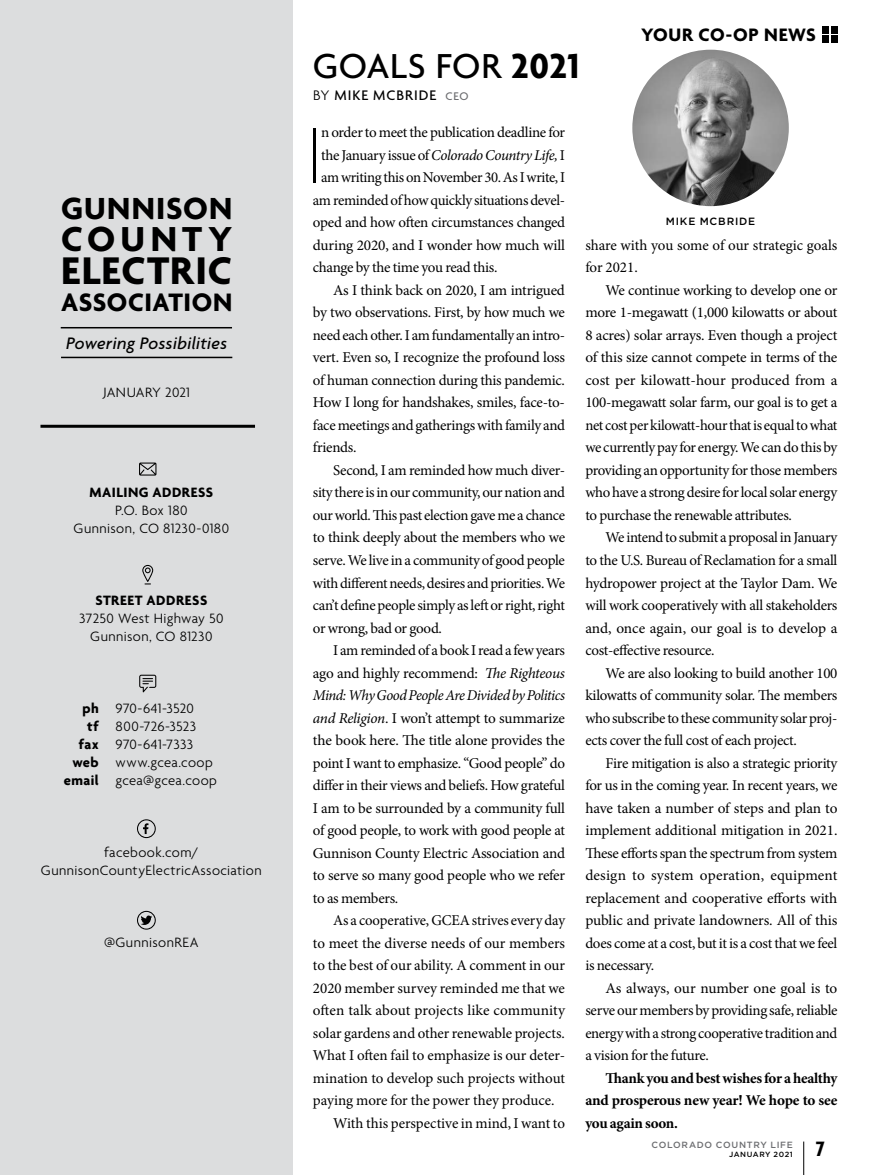
<style>
.page{position:relative;width:878px;height:1175px;background:#fff}
.page>*{position:absolute;margin:0;border:0;box-sizing:border-box;transform-origin:0 0}
.t1{font:100 85.5px "Agenda";color:#000}
.t2{font:700 41.7px "Agenda";letter-spacing:.025em;color:#000}
.t3{font:500 37.5px "Agenda";letter-spacing:.015em;color:#000}
.t4{font:700 37.5px "Agenda";letter-spacing:.135em;color:#000}
.t5{font:700 33px "Agenda";letter-spacing:.035em;color:#000}
.t6{font:700 27.3px "Agenda";letter-spacing:.02em;color:#000}
.t7{font:700 condensed 22.5px "Agenda";color:#000}
.t8{font:700 19.5px "Agenda";letter-spacing:.03em;color:#000}
.t9{font:italic 500 18px "Agenda";letter-spacing:.02em;color:#000}
.t10{font:15px/22.5px "Minion Pro";letter-spacing:-.02em;color:#000;text-align:justify}
.t11{font:15px "Minion Pro";color:#000}
.t12{font:700 15px/22.5px "Minion Pro";letter-spacing:-.02em;color:#000;text-align:justify}
.t13{font:italic 15px "Minion Pro";letter-spacing:-.03em;color:#000}
.t14{font:15px "Minion Pro";letter-spacing:.005em;color:#000}
.t15{font:500 15px "Agenda";letter-spacing:.065em;color:#000}
.t16{font:300 14.7px/18px "Agenda";letter-spacing:.025em;color:#000;text-align:center}
.t17{font:700 14.7px "Agenda";letter-spacing:.035em;color:#000}
.t18{font:500 10.5px "Gotham HTF";letter-spacing:.08em;color:#000}
.t19{font:500 9px "Gotham HTF";letter-spacing:.075em;color:#6d6e71}
.t20{font:500 7.5px "Gotham HTF";letter-spacing:.075em;color:#000}
.s1{font-weight:700}
.s2{font-weight:300}
.s3{font-size:12px;color:#6d6e71}
.s4{font-style:normal}
.s5{font-style:italic}
</style>
<div class="page">
<div style="left:0;top:0;width:293px;height:1174px;background:#dcddde"></div>
<hr style="left:61px;top:327px;width:171px;height:1px;background:#000">
<hr style="left:61px;top:357px;width:171px;height:1px;background:#000">
<hr style="left:40px;top:425px;width:215px;height:3px;background:#000">
<svg style="left:139px;top:462px;width:17px;height:13px"></svg>
<svg style="left:142px;top:565px;width:11px;height:19px"></svg>
<svg style="left:139px;top:674px;width:17px;height:18px"></svg>
<svg style="left:137px;top:819px;width:19px;height:19px"></svg>
<svg style="left:137px;top:910px;width:19px;height:19px"></svg>
<img style="left:632px;top:50px;width:156px;height:156px;border-radius:78px">
<hr style="left:803px;top:1141px;width:1px;height:33px;background:#000">
<div style="left:830px;top:36px;width:7px;height:7px;background:#000"></div>
<div style="left:830px;top:26px;width:7px;height:7px;background:#000"></div>
<div style="left:821px;top:36px;width:7px;height:7px;background:#000"></div>
<div style="left:821px;top:26px;width:7px;height:7px;background:#000"></div>
<h3 class="t5" style="left:61px;top:191px;width:173px">GUNNISON</h3>
<h3 class="t4" style="left:61px;top:219px;width:173px">COUNTY</h3>
<h2 class="t2" style="left:61px;top:248px;width:173px">ELECTRIC</h2>
<h3 class="t6" style="left:61px;top:287px;width:173px">ASSOCIATION</h3>
<p class="t9" style="left:66px;top:333px;width:162px">Powering Possibilities</p>
<p class="t16" style="left:103px;top:384px;width:88px">JANUARY 2021</p>
<p class="t17" style="left:89px;top:484px;width:125px">MAILING ADDRESS</p>
<p class="t16" style="left:74px;top:502px;width:157px">P.O. Box 180<br>Gunnison, CO 81230-0180</p>
<p class="t17" style="left:95px;top:592px;width:113px">STREET ADDRESS</p>
<p class="t16" style="left:79px;top:610px;width:146px">37250 West Highway 50<br>Gunnison, CO 81230</p>
<p class="t16" style="left:64px;top:700px;width:155px"><span class="s1">ph</span> 970-641-3520<br><span class="s1">tf</span> 800-726-3523<br><span class="s1">fax</span> 970-641-7333<br><span class="s1">web</span> www.gcea.coop <span class="s1">email</span> gcea@gcea.coop</p>
<p class="t16" style="left:41px;top:844px;width:222px">facebook.com/<br>GunnisonCountyElectricAssociation</p>
<p class="t16" style="left:104px;top:934px;width:96px">@GunnisonREA</p>
<h3 class="t3" style="left:313px;top:46px;width:267px">GOALS FOR <span class="s1">2021</span></h3>
<p class="t15" style="left:313px;top:88px;width:157px"><span class="s2">BY</span> MIKE MCBRIDE <span class="s3">CEO</span></p>
<h3 class="t8" style="left:641px;top:24px;width:176px">YOUR CO-OP NEWS</h3>
<h1 class="t1" style="left:306px;top:109px;width:19px">I</h1>
<p class="t10" style="left:321px;top:121px;width:245px">n order to meet the publication deadline for</p>
<p class="t13" style="left:321px;top:145px;width:245px"><span class="s4">the January issue of</span> Colorado Country Life, <span class="s4">I</span></p>
<p class="t10" style="left:321px;top:166px;width:245px">am writing this on November 30. As I write, I</p>
<p class="t10" style="left:313px;top:189px;width:254px">am reminded of how quickly situations devel-</p>
<p class="t10" style="left:313px;top:211px;width:254px">oped and how often circumstances changed</p>
<p class="t10" style="left:313px;top:234px;width:253px">during 2020, and I wonder how much will</p>
<p class="t10" style="left:313px;top:256px;width:186px">change by the time you read this.</p>
<p class="t10" style="left:333px;top:279px;width:233px">As I think back on 2020, I am intrigued</p>
<p class="t10" style="left:313px;top:301px;width:253px">by two observations. First, by how much we</p>
<p class="t10" style="left:313px;top:324px;width:254px">need each other. I am fundamentally an intro-</p>
<p class="t10" style="left:313px;top:346px;width:253px">vert. Even so, I recognize the profound loss</p>
<p class="t10" style="left:313px;top:369px;width:254px">of human connection during this pandemic.</p>
<p class="t10" style="left:313px;top:391px;width:253px">How I long for handshakes, smiles, face-to-</p>
<p class="t10" style="left:313px;top:414px;width:254px">face meetings and gatherings with family and</p>
<p class="t10" style="left:313px;top:436px;width:45px">friends.</p>
<p class="t10" style="left:333px;top:459px;width:233px">Second, I am reminded how much diver-</p>
<p class="t10" style="left:313px;top:481px;width:253px">sity there is in our community, our nation and</p>
<p class="t10" style="left:313px;top:504px;width:253px">our world. This past election gave me a chance</p>
<p class="t10" style="left:313px;top:526px;width:254px">to think deeply about the members who we</p>
<p class="t10" style="left:313px;top:549px;width:253px">serve. We live in a community of good people</p>
<p class="t10" style="left:313px;top:571px;width:253px">with different needs, desires and priorities. We</p>
<p class="t10" style="left:313px;top:594px;width:254px">can’t define people simply as left or right, right</p>
<p class="t10" style="left:313px;top:616px;width:130px">or wrong, bad or good.</p>
<p class="t10" style="left:333px;top:639px;width:233px">I am reminded of a book I read a few years</p>
<p class="t10" style="left:313px;top:661px;width:254px">ago and highly recommend: <span class="s5">The Righteous</span></p>
<p class="t13" style="left:313px;top:685px;width:253px">Mind: Why Good People Are Divided by Politics</p>
<p class="t10" style="left:313px;top:706px;width:254px"><span class="s5">and Religion</span>. I won’t attempt to summarize</p>
<p class="t10" style="left:313px;top:729px;width:253px">the book here. The title alone provides the</p>
<p class="t10" style="left:313px;top:751px;width:253px">point I want to emphasize. “Good people” do</p>
<p class="t10" style="left:313px;top:774px;width:254px">differ in their views and beliefs. How grateful</p>
<p class="t10" style="left:313px;top:796px;width:254px">I am to be surrounded by a community full</p>
<p class="t10" style="left:313px;top:819px;width:253px">of good people, to work with good people at</p>
<p class="t10" style="left:313px;top:841px;width:253px">Gunnison County Electric Association and</p>
<p class="t10" style="left:313px;top:864px;width:254px">to serve so many good people who we refer</p>
<p class="t10" style="left:313px;top:886px;width:87px">to as members.</p>
<p class="t10" style="left:333px;top:909px;width:233px">As a cooperative, GCEA strives every day</p>
<p class="t10" style="left:313px;top:931px;width:253px">to meet the diverse needs of our members</p>
<p class="t11" style="left:313px;top:955px;width:253px">to the best of our ability. A comment in our</p>
<p class="t11" style="left:313px;top:977px;width:253px">2020 member survey reminded me that we</p>
<p class="t14" style="left:313px;top:1000px;width:253px">often talk about projects like community</p>
<p class="t10" style="left:313px;top:1021px;width:253px">solar gardens and other renewable projects.</p>
<p class="t10" style="left:313px;top:1044px;width:253px">What I often fail to emphasize is our deter-</p>
<p class="t10" style="left:313px;top:1066px;width:253px">mination to develop such projects without</p>
<p class="t10" style="left:313px;top:1089px;width:243px">paying more for the power they produce.</p>
<p class="t11" style="left:333px;top:1112px;width:233px">With this perspective in mind, I want to</p>
<p class="t18" style="left:665px;top:215px;width:91px">MIKE MCBRIDE</p>
<p class="t10" style="left:585px;top:234px;width:254px">share with you some of our strategic goals for 2021.</p>
<p class="t10" style="left:585px;top:279px;width:254px;text-indent:20px">We continue working to develop one or more 1-megawatt (1,000 kilowatts or about 8 acres) solar arrays. Even though a project of this size cannot compete in terms of the cost per kilowatt-hour produced from a 100-megawatt solar farm, our goal is to get a net cost per kilowatt-hour that is equal to what we currently pay for energy. We can do this by providing an opportunity for those members who have a strong desire for local solar energy to purchase the renewable attributes.</p>
<p class="t10" style="left:585px;top:526px;width:254px;text-indent:20px">We intend to submit a proposal in January to the U.S. Bureau of Reclamation for a small hydropower project at the Taylor Dam. We will work cooperatively with all stakeholders and, once again, our goal is to develop a cost-effective resource.</p>
<p class="t10" style="left:585px;top:661px;width:254px;text-indent:20px">We are also looking to build another 100 kilowatts of community solar. The members who subscribe to these community solar proj&shy;ects cover the full cost of each project.</p>
<p class="t10" style="left:585px;top:751px;width:254px;text-indent:20px">Fire mitigation is also a strategic priority for us in the coming year. In recent years, we have taken a number of steps and plan to implement additional mitigation in 2021.<br>These efforts span the spectrum from system design to system operation, equipment replacement and cooperative efforts with public and private landowners. All of this does come at a cost, but it is a cost that we feel is necessary.</p>
<p class="t10" style="left:585px;top:976px;width:254px;text-indent:20px">As always, our number one goal is to serve our members by providing safe, reliable energy with a strong cooperative tradition and a vision for the future.</p>
<p class="t12" style="left:585px;top:1066px;width:254px;text-indent:20px">Thank you and best wishes for a healthy and prosperous new year! We hope to see you again soon.</p>
<p class="t19" style="left:651px;top:1140px;width:143px">COLORADO COUNTRY LIFE</p>
<p class="t20" style="left:729px;top:1150px;width:65px">JANUARY 2021</p>
<h3 class="t7" style="left:816px;top:1136px;width:10px">7</h3>
</div>
